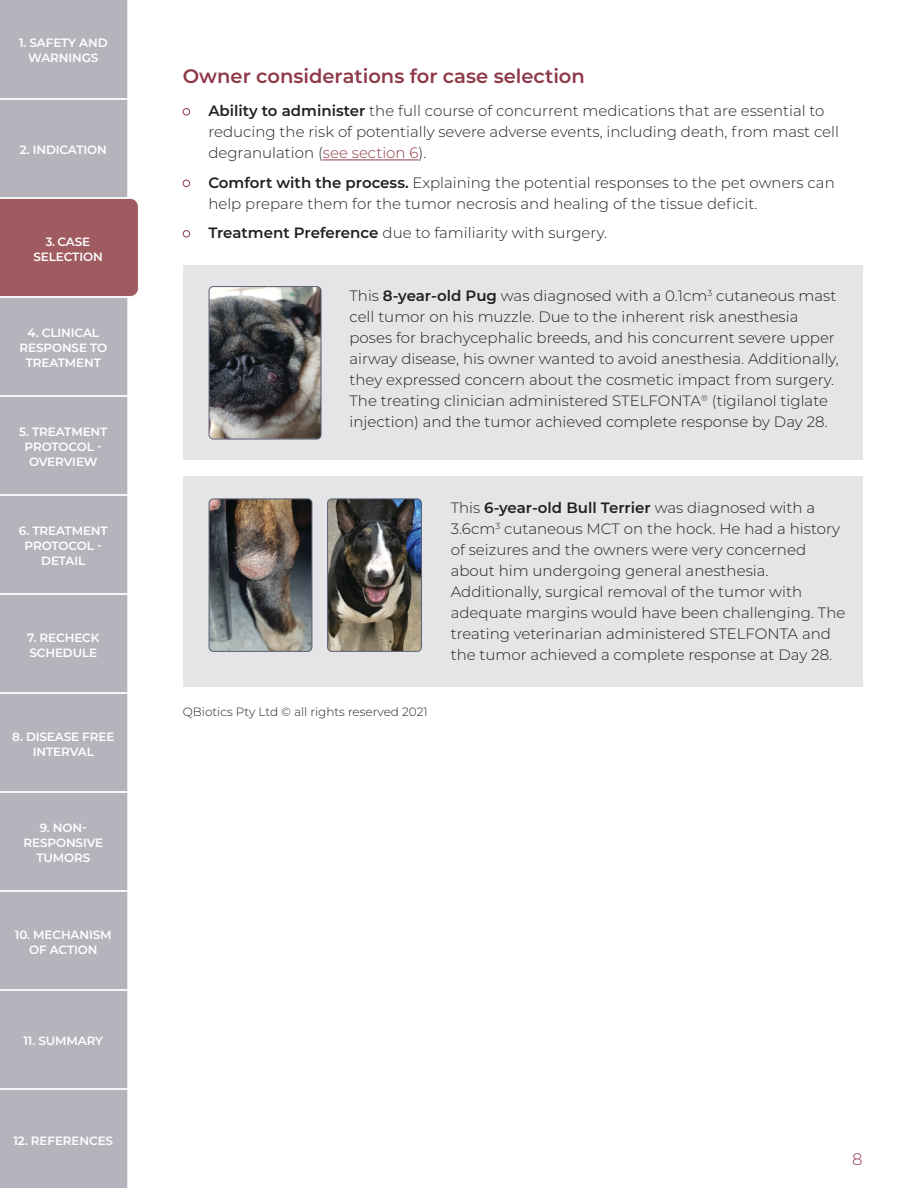
<style>
.page{position:relative;width:918px;height:1188px;background:#fff}
.page>*{position:absolute;margin:0;border:0;box-sizing:border-box;transform-origin:0 0}
.Heading_3{font:600 19.5px "Montserrat";color:#8e3948}
.t1{font:300 16.5px "Montserrat";color:#8e3948}
.Bodycopy{font:300 15px/21px "Montserrat";color:#231f20}
.t2{font:600 12px/15px "Montserrat";letter-spacing:-.01em;color:#fff;text-align:center}
.credit{font:300 12px "Montserrat";color:#231f20}
.t3{font:600 12px/15px "Montserrat";letter-spacing:-.01em;color:#fff;text-align:center;scale:.95 1}
.s1{color:#8e3948}
.s2{font-weight:600}
</style>
<div class="page">
<hr style="left:323px;top:160px;width:96px;height:1px;background:#8e3948">
<div style="left:183px;top:265px;width:680px;height:194px;background:#e5e4e7"></div>
<img style="left:209px;top:287px;width:112px;height:152px">
<div style="left:209px;top:286px;width:112px;height:153px;border:1px solid #575e70;border-radius:4px"></div>
<div style="left:183px;top:477px;width:680px;height:210px;background:#e5e4e7"></div>
<img style="left:328px;top:499px;width:93px;height:151px">
<div style="left:327px;top:499px;width:95px;height:153px;border:1px solid #575e70;border-radius:4px"></div>
<img style="left:209px;top:499px;width:103px;height:152px">
<div style="left:209px;top:499px;width:103px;height:153px;border:1px solid #575e70;border-radius:4px"></div>
<svg style="left:0;top:0;width:138px;height:1188px;background:#b9b2ba"></svg>
<p class="t2" style="left:19px;top:35px;width:90px">1. SAFETY AND<br>WARNINGS</p>
<p class="t2" style="left:20px;top:142px;width:89px">2. INDICATION</p>
<p class="t3" style="left:33px;top:234px;width:74px">3. CASE<br>SELECTION</p>
<p class="t3" style="left:29px;top:234px;width:74px">3. CASE<br>SELECTION</p>
<p class="t2" style="left:19px;top:325px;width:89px">4. CLINICAL<br>RESPONSE TO<br>TREATMENT</p>
<p class="t2" style="left:19px;top:424px;width:90px">5. TREATMENT<br>PROTOCOL -<br>OVERVIEW</p>
<p class="t2" style="left:19px;top:523px;width:90px">6. TREATMENT<br>PROTOCOL -<br>DETAIL</p>
<p class="t2" style="left:27px;top:630px;width:74px;text-align:left">7. RECHECK<br>SCHEDULE</p>
<p class="t2" style="left:12px;top:729px;width:104px">8. DISEASE FREE<br>INTERVAL</p>
<p class="t2" style="left:23px;top:820px;width:81px">9. NON-<br>RESPONSIVE<br>TUMORS</p>
<p class="t2" style="left:15px;top:927px;width:98px">10. MECHANISM<br>OF ACTION</p>
<p class="t2" style="left:23px;top:1033px;width:81px">11. SUMMARY</p>
<p class="t2" style="left:13px;top:1133px;width:101px">12. REFERENCES</p>
<p class="Heading_3" style="left:183px;top:62px;width:404px">Owner considerations for case selection</p>
<p class="Bodycopy" style="left:208px;top:100px;width:632px;text-indent:-26px"><span class="s1">●</span> <span class="s2">Ability to administer</span> the full course of concurrent medications that are essential to reducing the risk of potentially severe adverse events, including death, from mast cell degranulation (<span class="s1">see section 6</span>).</p>
<p class="Bodycopy" style="left:208px;top:172px;width:628px;text-indent:-26px"><span class="s1">●</span> <span class="s2">Comfort with the process.</span> Explaining the potential responses to the pet owners can help prepare them for the tumor necrosis and healing of the tissue deficit.</p>
<p class="Bodycopy" style="left:183px;top:222px;width:426px"><span class="s1">●</span> <span class="s2">Treatment Preference</span> due to familiarity with surgery.</p>
<p class="Bodycopy" style="left:350px;top:284px;width:491px">This <span class="s2">8-year-old Pug</span> was diagnosed with a 0.1cm<sup>3</sup> cutaneous mast cell tumor on his muzzle. Due to the inherent risk anesthesia poses for brachycephalic breeds, and his concurrent severe upper airway disease, his owner wanted to avoid anesthesia. Additionally, they expressed concern about the cosmetic impact from surgery.<br>The treating clinician administered STELFONTA<sup>®</sup> (tigilanol tiglate injection) and the tumor achieved complete response by Day 28.</p>
<p class="credit" style="left:183px;top:704px;width:246px">QBiotics Pty Ltd © all rights reserved 2021</p>
<p class="Bodycopy" style="left:451px;top:497px;width:396px">This <span class="s2">6-year-old Bull Terrier</span> was diagnosed with a 3.6cm<sup>3</sup> cutaneous MCT on the hock. He had a history of seizures and the owners were very concerned about him undergoing general anesthesia.<br>Additionally, surgical removal of the tumor with adequate margins would have been challenging. The treating veterinarian administered STELFONTA and the tumor achieved a complete response at Day 28.</p>
<p class="t1" style="left:852px;top:1148px;width:12px">8</p>
</div>
